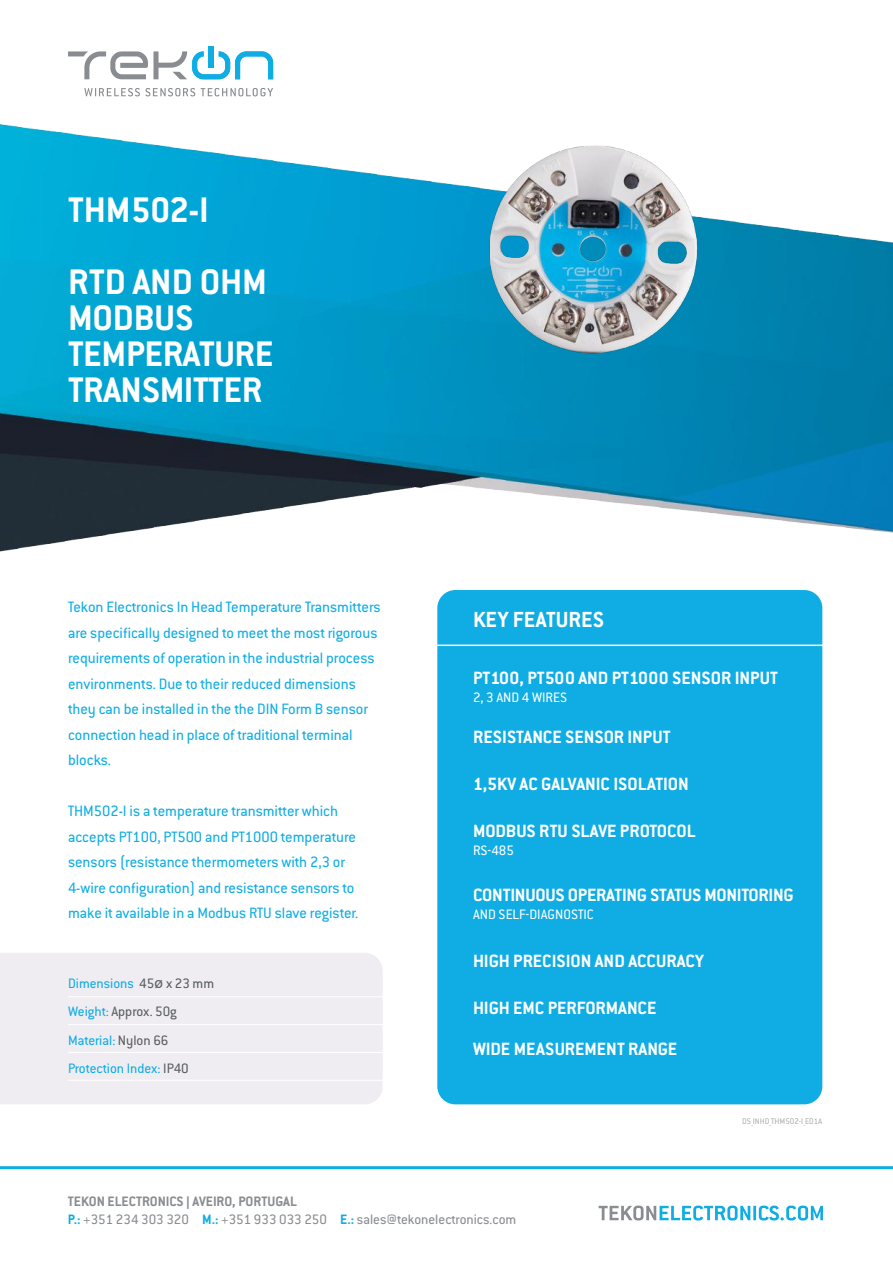
<style>
.page{position:relative;width:893px;height:1263px;background:#fff}
.page>*{position:absolute;margin:0;border:0;box-sizing:border-box;transform-origin:0 0}
.t1{font:700 39px/36px "Conduit ITC Pro";letter-spacing:-.01em;color:#fff}
.t2{font:700 24px "Conduit ITC Pro";color:#fff}
.t3{font:700 19.5px/41.4px "Conduit ITC Pro";color:#fff}
.t4{font:16.5px/25.5px "Conduit ITC Pro";color:#0fade4}
.t5{font:15px/18px "Conduit ITC Pro";color:#898c90}
.t6{font:15px/28.5px "Conduit ITC Pro";color:#0fade4}
.t7{font:15px "Conduit ITC Pro";color:#fff}
.t8{font:9px "Conduit ITC Pro";color:#afafae}
.s1{color:#595d5f}
.s2{font-family:"Arial";color:#595d5f}
.s3{font-weight:700}
.s4{font-family:"Arial";font-weight:700;font-size:13.5px}
.s5{font-weight:700;color:#0fade4}
</style>
<div class="page">
<img style="left:0;top:61px;width:274px;height:491px">
<img style="left:262px;top:96px;width:631px;height:456px">
<div style="left:437px;top:590px;width:385px;height:514px;background:#0fade4;border-radius:18px"></div>
<div style="left:0;top:953px;width:383px;height:151px;background:#efedf1"></div>
<hr style="left:68px;top:996px;width:342px;height:1px;background:#fff">
<hr style="left:68px;top:1024px;width:342px;height:1px;background:#fff">
<hr style="left:68px;top:1052px;width:342px;height:1px;background:#fff">
<hr style="left:68px;top:1080px;width:342px;height:1px;background:#fff">
<hr style="left:437px;top:644px;width:388px;height:2px;background:#fff">
<svg style="left:0;top:1166px;width:893px;height:3px;background:#1eb2e5"></svg>
<svg style="left:68px;top:46px;width:205px;height:33px"></svg>
<svg style="left:84px;top:88px;width:111px;height:8px"></svg>
<svg style="left:201px;top:88px;width:72px;height:8px"></svg>
<svg style="left:599px;top:1205px;width:151px;height:15px"></svg>
<hr style="left:753px;top:1206px;width:3px;height:14px;background:#0fade4">
<svg style="left:759px;top:1205px;width:64px;height:15px"></svg>
<h1 class="t1" style="left:68px;top:174px;width:201px;line-height:72px">THM502-I<br>RTD AND OHM</h1>
<h1 class="t1" style="left:68px;top:300px;width:207px">MODBUS<br>TEMPERATURE<br>TRANSMITTER</h1>
<p class="t4" style="left:68px;top:594px;width:314px">Tekon Electronics In Head Temperature Transmitters are specifically designed to meet the most rigorous requirements of operation in the industrial process environments. Due to their reduced dimensions they can be installed in the the DIN Form B sensor connection head in place of traditional terminal blocks.</p>
<p class="t4" style="left:68px;top:798px;width:292px">THM502-I is a temperature transmitter which accepts PT100, PT500 and PT1000 temperature sensors (resistance thermometers with 2,3 or 4-wire configuration) and resistance sensors to make it available in a Modbus RTU slave register.</p>
<p class="t6" style="left:68px;top:969px;width:148px">Dimensions <span class="s1">45</span><span class="s2">ø</span> <span class="s1">x 23 mm<br></span>Weight: <span class="s1">Approx. 50g<br></span>Material: <span class="s1">Nylon 66<br></span>Protection Index: <span class="s1">IP40</span></p>
<h2 class="t2" style="left:473px;top:606px;width:133px">KEY FEATURES</h2>
<p class="t3" style="left:473px;top:656px;width:306px">PT100, PT500 AND PT1000 SENSOR INPUT</p>
<p class="t7" style="left:473px;top:688px;width:96px">2, 3 AND 4 WIRES</p>
<p class="t3" style="left:473px;top:716px;width:199px">RESISTANCE SENSOR INPUT</p>
<p class="t3" style="left:473px;top:763px;width:217px">1,5KV AC GALVANIC ISOLATION</p>
<p class="t3" style="left:473px;top:809px;width:224px">MODBUS RTU SLAVE PROTOCOL</p>
<p class="t7" style="left:473px;top:841px;width:42px">RS-485</p>
<p class="t3" style="left:473px;top:874px;width:322px">CONTINUOUS OPERATING STATUS MONITORING</p>
<p class="t7" style="left:473px;top:906px;width:122px">AND SELF-DIAGNOSTIC</p>
<p class="t3" style="left:473px;top:940px;width:232px">HIGH PRECISION AND ACCURACY</p>
<p class="t3" style="left:473px;top:986px;width:206px">HIGH EMC PERFORMANCE<br>WIDE MEASUREMENT RANGE</p>
<p class="t8" style="left:742px;top:1117px;width:82px">DS_INHD_THM502-I_E01A</p>
<p class="t5" style="left:68px;top:1192px;width:450px"><span class="s3">TEKON ELECTRONICS</span> <span class="s4">|</span> <span class="s3">AVEIRO, PORTUGAL<br></span><span class="s5">P.:</span> +351 234 303 320 <span class="s5">M.:</span> +351 933 033 250 <span class="s5">E.:</span> sales@tekonelectronics.com</p>
</div>
